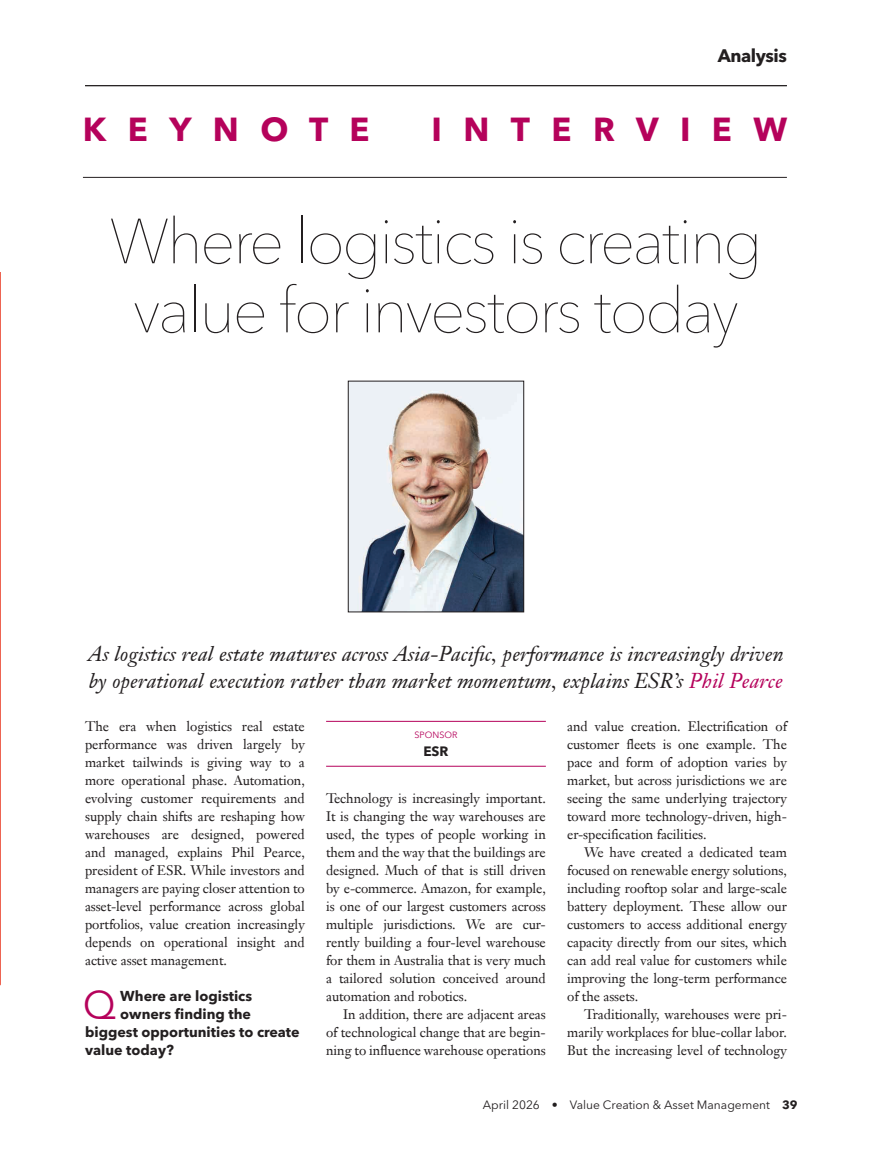
<style>
.page{position:relative;width:872px;height:1149px;background:#fff}
.page>*{position:absolute;margin:0;border:0;box-sizing:border-box;transform-origin:0 0}
.A_Headline_42_46_centred{font:200 63px/69px "Avenir Next LT Pro";letter-spacing:-.04em;color:#231f20;text-align:center}
.E_Analysis_Q_A_Question{font:39.6px "Avenir Next LT Pro";color:#b5025b}
.t1{font:700 33px "Avenir Next LT Pro";letter-spacing:.65em;color:#b5025b}
.D_Standfirst_italic_centred{font:italic 21px/27px "Janson Text LT Pro";letter-spacing:.005em;color:#231f20}
.t2{font:700 18px "Avenir Next LT Pro";letter-spacing:-.025em;color:#231f20}
.E_Analysis_Q_A_Question-2{font:700 14.25px "Avenir Next LT Pro";color:#231f20}
.F_Analysis_Body_NO_indent{font:13.5px/18px "Janson Text LT Pro";letter-spacing:-.005em;color:#231f20;text-align:justify}
.G__Analysis_Body_Indent_NEW{font:13.5px/18px "Janson Text LT Pro";letter-spacing:-.005em;color:#231f20;text-align:justify}
.S1_Sponsor_CompanyName{font:700 13.5px "Avenir Next LT Pro";color:#231f20}
.t3{font:12px "Avenir Next LT Pro";color:#231f20}
.S_Sponsor_Label{font:9px "Avenir Next LT Pro";color:#b5025b}
.s1{color:#b5025b}
.s2{font-weight:700}
</style>
<div class="page">
<hr style="left:83px;top:177px;width:704px;height:1px;background:#231f20">
<hr style="left:85px;top:85px;width:702px;height:1px;background:#231f20">
<hr style="left:326px;top:720px;width:220px;height:1px;background:#b5025b">
<hr style="left:326px;top:765px;width:220px;height:1px;background:#b5025b">
<img style="left:350px;top:383px;width:172px;height:227px">
<div style="left:348px;top:381px;width:176px;height:231px;border:1px solid #231f20"></div>
<hr style="left:0;top:272px;width:1px;height:876px;background:#ed6452">
<svg style="left:0;top:984px;width:1px;height:164px"></svg>
<h3 class="t2" style="left:717px;top:45px;width:71px">Analysis</h3>
<h3 class="t1" style="left:83px;top:110px;width:288px">KEYNOTE</h3>
<h3 class="t1" style="left:431px;top:110px;width:357px">INTERVIEW</h3>
<p class="A_Headline_42_46_centred" style="left:109px;top:207px;width:655px">Where logistics is creating value for investors today</p>
<p class="D_Standfirst_italic_centred" style="left:88px;top:640px;width:697px">As logistics real estate matures across Asia-Pacific, performance is increasingly driven by operational execution rather than market momentum, explains ESR’s <span class="s1">Phil Pearce</span></p>
<p class="F_Analysis_Body_NO_indent" style="left:85px;top:716px;width:221px">The era when logistics real estate performance was driven largely by market tailwinds is giving way to a more operational phase. Automation, evolving customer requirements and supply chain shifts are reshaping how warehouses are designed, powered and managed, explains Phil Pearce, president of ESR. While investors and managers are paying closer attention to asset-level performance across global portfolios, value creation increasingly depends on operational insight and active asset management.</p>
<p class="E_Analysis_Q_A_Question" style="left:83px;top:980px;width:35px">Q</p>
<p class="E_Analysis_Q_A_Question-2" style="left:120px;top:986px;width:133px">Where are logistics</p>
<p class="G__Analysis_Body_Indent_NEW" style="left:567px;top:716px;width:221px">and value creation. Electrification of customer fleets is one example. The pace and form of adoption varies by market, but across jurisdictions we are seeing the same underlying trajectory toward more technology-driven, high&shy;er‑specification facilities.</p>
<p class="G__Analysis_Body_Indent_NEW" style="left:567px;top:842px;width:221px;text-indent:17px">We have created a dedicated team focused on renewable energy solutions, including rooftop solar and large-scale battery deployment. These allow our customers to access additional energy capacity directly from our sites, which can add real value for customers while improving the long-term performance of the assets.</p>
<p class="G__Analysis_Body_Indent_NEW" style="left:567px;top:1004px;width:221px;text-indent:17px">Traditionally, warehouses were pri&shy;marily workplaces for blue-collar labor.<br>But the increasing level of technology</p>
<p class="S_Sponsor_Label" style="left:414px;top:729px;width:44px">SPONSOR</p>
<p class="S1_Sponsor_CompanyName" style="left:423px;top:742px;width:26px">ESR</p>
<p class="F_Analysis_Body_NO_indent" style="left:326px;top:788px;width:221px">Technology is increasingly important.<br>It is changing the way warehouses are used, the types of people working in them and the way that the buildings are designed. Much of that is still driven by e-commerce. Amazon, for example, is one of our largest customers across multiple jurisdictions. We are cur&shy;rently building a four-level warehouse for them in Australia that is very much a tailored solution conceived around automation and robotics.</p>
<p class="G__Analysis_Body_Indent_NEW" style="left:326px;top:1004px;width:221px;text-indent:17px">In addition, there are adjacent areas of technological change that are begin&shy;ning to influence warehouse operations</p>
<p class="E_Analysis_Q_A_Question-2" style="left:120px;top:1004px;width:132px">owners finding the</p>
<p class="E_Analysis_Q_A_Question-2" style="left:85px;top:1022px;width:216px">biggest opportunities to create</p>
<p class="E_Analysis_Q_A_Question-2" style="left:85px;top:1040px;width:90px">value today?</p>
<p class="t3" style="left:483px;top:1097px;width:316px">April 2026 • Value Creation &amp; Asset Management <span class="s2">39</span></p>
</div>
